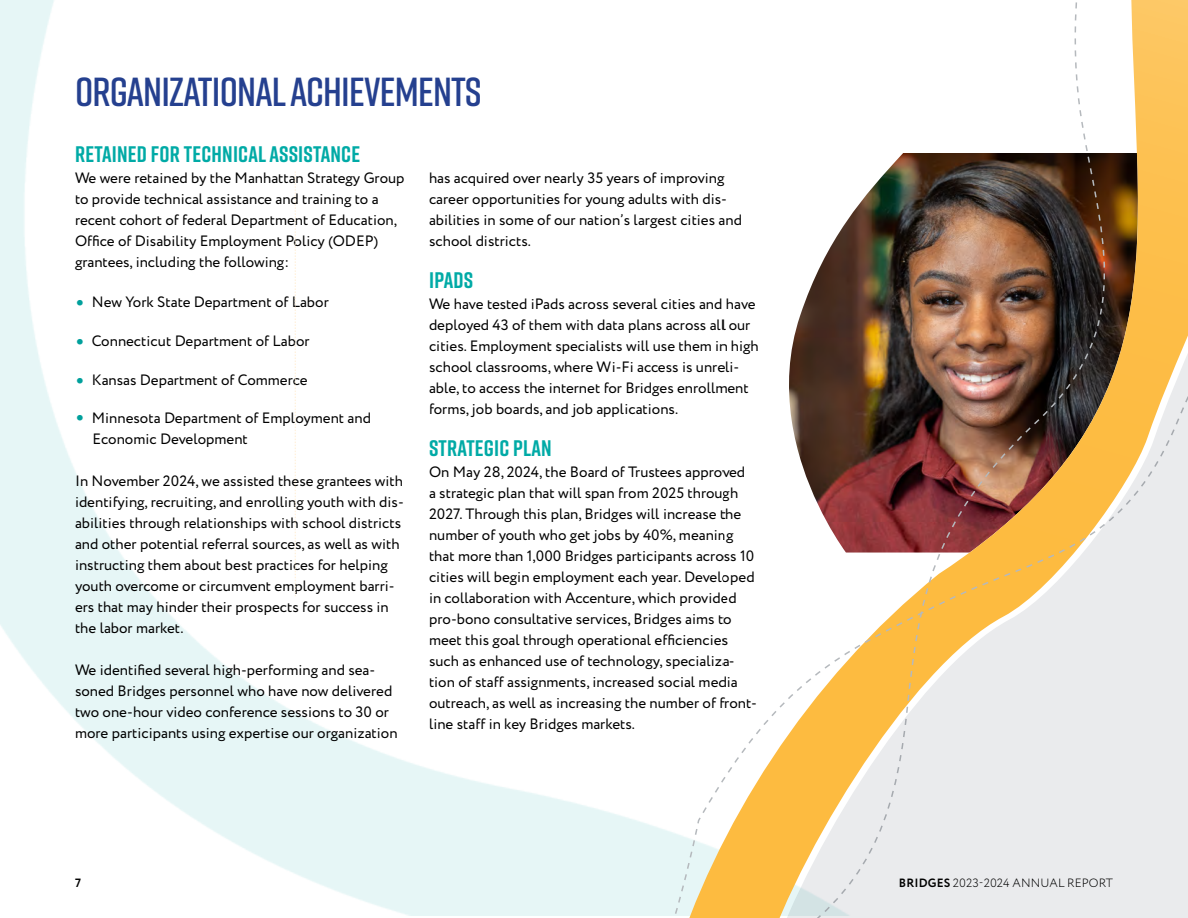
<style>
.page{position:relative;width:1188px;height:918px;background:#fff}
.page>*{position:absolute;margin:0;border:0;box-sizing:border-box;transform-origin:0 0}
.t1{font:600 40.5px "Rift";letter-spacing:-.02em;color:#25408f}
.t2{font:30px/38.5px "Jost";color:#00a09c;text-align:justify}
.t3{font:700 22.5px "Rift";letter-spacing:.01em;color:#00aaa6}
.t4{font:15px/21px "Circe";color:#000}
.t5{font:300 12px "Circe";letter-spacing:.005em;color:#000}
.t6{font:700 12px "Circe";color:#000}
.s1{font-weight:700}
</style>
<div class="page">
<svg style="left:295px;top:172px;width:1px;height:424px"></svg>
<svg style="left:548px;top:796px;width:97px;height:120px"></svg>
<svg style="left:645px;top:0;width:543px;height:918px"></svg>
<svg style="left:724px;top:234px;width:464px;height:684px"></svg>
<h1 class="t1" style="left:75px;top:63px;width:408px">ORGANIZATIONAL ACHIEVEMENTS</h1>
<h3 class="t3" style="left:75px;top:138px;width:287px">RETAINED FOR TECHNICAL ASSISTANCE</h3>
<p class="t4" style="left:75px;top:167px;width:331px">We were retained by the Manhattan Strategy Group to provide technical assistance and training to a recent cohort of federal Department of Education, Office of Disability Employment Policy (ODEP) grantees, including the following:</p>
<p class="t4" style="left:92px;top:292px;width:238px">New York State Department of Labor</p>
<p class="t4" style="left:92px;top:331px;width:219px">Connecticut Department of Labor</p>
<p class="t4" style="left:92px;top:370px;width:217px">Kansas Department of Commerce</p>
<p class="t4" style="left:92px;top:407px;width:281px">Minnesota Department of Employment and<br>Economic Development</p>
<p class="t4" style="left:75px;top:470px;width:330px">In November 2024, we assisted these grantees with identifying, recruiting, and enrolling youth with dis&shy;abilities through relationships with school districts and other potential referral sources, as well as with instructing them about best practices for helping youth overcome or circumvent employment barri&shy;ers that may hinder their prospects for success in the labor market.</p>
<p class="t4" style="left:75px;top:659px;width:324px">We identified several high-performing and sea&shy;soned Bridges personnel who have now delivered two one-hour video conference sessions to 30 or more participants using expertise our organization</p>
<h2 class="t2" style="left:75px;top:286px;width:11px">• • • •</h2>
<p class="t4" style="left:429px;top:167px;width:315px">has acquired over nearly 35 years of improving career opportunities for young adults with dis&shy;abilities in some of our nation’s largest cities and school districts.</p>
<h3 class="t3" style="left:429px;top:264px;width:46px">IPADS</h3>
<p class="t4" style="left:429px;top:293px;width:331px">We have tested iPads across several cities and have deployed 43 of them with data plans across all our cities. Employment specialists will use them in high school classrooms, where Wi-Fi access is unreli&shy;able, to access the internet for Bridges enrollment forms, job boards, and job applications.</p>
<h3 class="t3" style="left:429px;top:432px;width:124px">STRATEGIC PLAN</h3>
<p class="t4" style="left:429px;top:461px;width:329px">On May 28, 2024, the Board of Trustees approved<br>a strategic plan that will span from 2025 through 2027. Through this plan, Bridges will increase the number of youth who get jobs by 40%, meaning that more than 1,000 Bridges participants across 10 cities will begin employment each year. Developed in collaboration with Accenture, which provided pro-bono consultative services, Bridges aims to meet this goal through operational efficiencies such as enhanced use of technology, specializa&shy;tion of staff assignments, increased social media outreach, as well as increasing the number of front&shy;line staff in key Bridges markets.</p>
<p class="t6" style="left:75px;top:875px;width:7px">7</p>
<p class="t5" style="left:899px;top:875px;width:215px"><span class="s1">BRIDGES</span> 2023-2024 ANNUAL REPORT</p>
</div>
